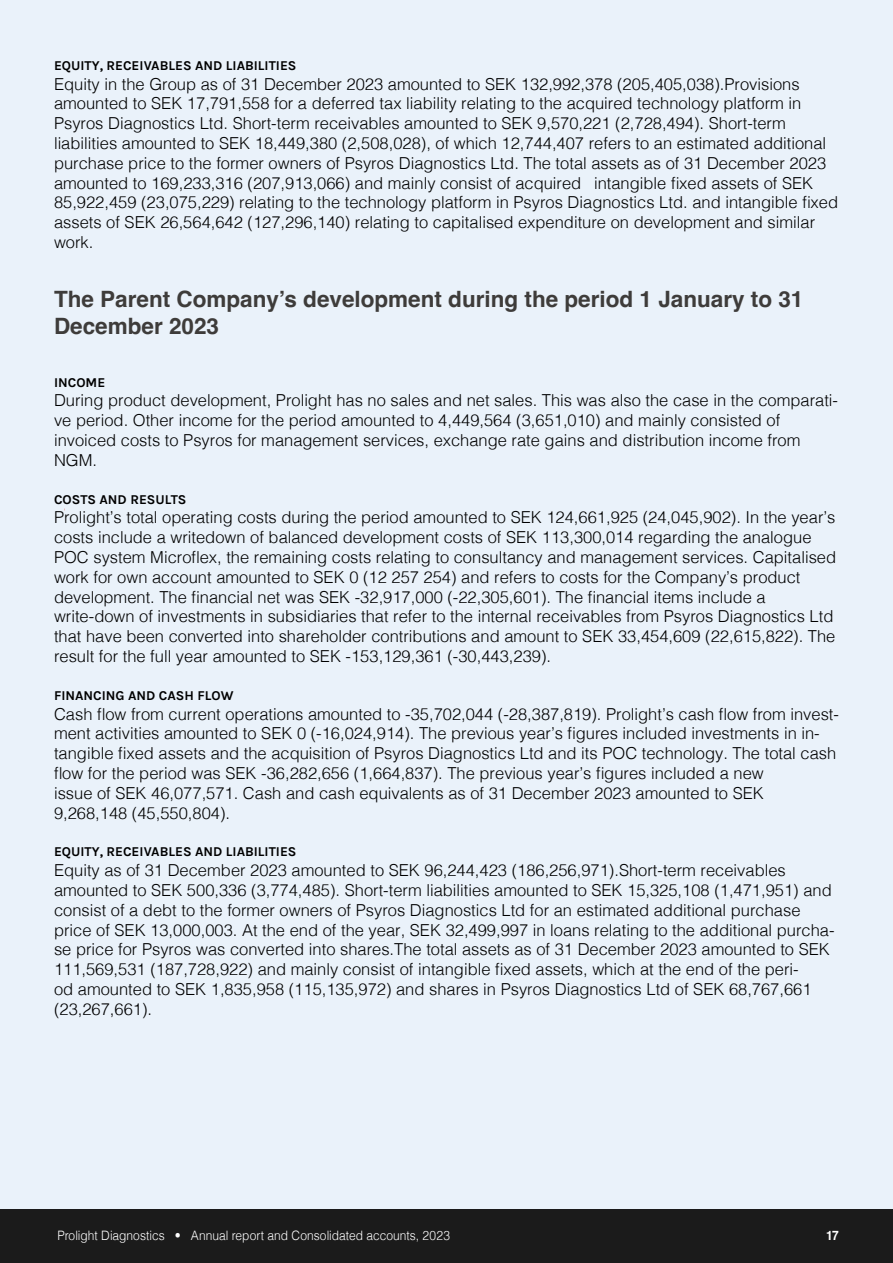
<style>
.page{position:relative;width:893px;height:1263px;background:#fff}
.page>*{position:absolute;margin:0;border:0;box-sizing:border-box;transform-origin:0 0}
.t1{font:700 22.5px/27px "Helvetica";color:#3e3c3a}
.t2{font:300 16.5px/19.8px "Helvetica";color:#000}
.t3{font:700 13.5px "Karla";color:#000}
.t4{font:300 12.9px "Helvetica";color:#fff;scale:.93 1}
.t5{font:700 12.9px "Helvetica";color:#fff;scale:.93 1}
</style>
<div class="page">
<div style="left:0;top:1209px;width:893px;height:54px;background:#1b1b1b"></div>
<div style="left:0;top:0;width:893px;height:1209px;background:#eaf2fa"></div>
<p class="t3" style="left:54px;top:57px;width:244px">EQUITY, RECEIVABLES AND LIABILITIES</p>
<p class="t2" style="left:54px;top:73px;width:786px">Equity in the Group as of 31 December 2023 amounted to SEK 132,992,378 (205,405,038).Provisions amounted to SEK 17,791,558 for a deferred tax liability relating to the acquired technology platform in Psyros Diagnostics Ltd. Short-term receivables amounted to SEK 9,570,221 (2,728,494). Short-term liabilities amounted to SEK 18,449,380 (2,508,028), of which 12,744,407 refers to an estimated additional purchase price to the former owners of Psyros Diagnostics Ltd. The total assets as of 31 December 2023 amounted to 169,233,316 (207,913,066) and mainly consist of acquired intangible fixed assets of SEK 85,922,459 (23,075,229) relating to the technology platform in Psyros Diagnostics Ltd. and intangible fixed assets of SEK 26,564,642 (127,296,140) relating to capitalised expenditure on development and similar work.</p>
<h1 class="t1" style="left:54px;top:286px;width:751px">The Parent Company’s development during the period 1 January to 31<br>December 2023</h1>
<p class="t3" style="left:54px;top:373px;width:53px">INCOME</p>
<p class="t2" style="left:54px;top:389px;width:786px">During product development, Prolight has no sales and net sales. This was also the case in the comparati&shy;ve period. Other income for the period amounted to 4,449,564 (3,651,010) and mainly consisted of invoiced costs to Psyros for management services, exchange rate gains and distribution income from NGM.</p>
<p class="t3" style="left:54px;top:490px;width:134px">COSTS AND RESULTS</p>
<p class="t2" style="left:54px;top:506px;width:784px">Prolight’s total operating costs during the period amounted to SEK 124,661,925 (24,045,902). In the year’s costs include a writedown of balanced development costs of SEK 113,300,014 regarding the analogue POC system Microflex, the remaining costs relating to consultancy and management services. Capitalised work for own account amounted to SEK 0 (12 257 254) and refers to costs for the Company’s product development. The financial net was SEK -32,917,000 (-22,305,601). The financial items include a write-down of investments in subsidiaries that refer to the internal receivables from Psyros Diagnostics Ltd that have been converted into shareholder contributions and amount to SEK 33,454,609 (22,615,822). The result for the full year amounted to SEK -153,129,361 (-30,443,239).</p>
<p class="t3" style="left:54px;top:687px;width:181px">FINANCING AND CASH FLOW</p>
<p class="t2" style="left:54px;top:703px;width:786px">Cash flow from current operations amounted to -35,702,044 (-28,387,819). Prolight’s cash flow from invest&shy;ment activities amounted to SEK 0 (-16,024,914). The previous year’s figures included investments in in&shy;tangible fixed assets and the acquisition of Psyros Diagnostics Ltd and its POC technology. The total cash flow for the period was SEK -36,282,656 (1,664,837). The previous year’s figures included a new<br>issue of SEK 46,077,571. Cash and cash equivalents as of 31 December 2023 amounted to SEK 9,268,148 (45,550,804).</p>
<p class="t3" style="left:54px;top:843px;width:244px">EQUITY, RECEIVABLES AND LIABILITIES</p>
<p class="t2" style="left:54px;top:859px;width:782px">Equity as of 31 December 2023 amounted to SEK 96,244,423 (186,256,971).Short-term receivables amounted to SEK 500,336 (3,774,485). Short-term liabilities amounted to SEK 15,325,108 (1,471,951) and consist of a debt to the former owners of Psyros Diagnostics Ltd for an estimated additional purchase price of SEK 13,000,003. At the end of the year, SEK 32,499,997 in loans relating to the additional purcha&shy;se price for Psyros was converted into shares.The total assets as of 31 December 2023 amounted to SEK 111,569,531 (187,728,922) and mainly consist of intangible fixed assets, which at the end of the peri-<br>od amounted to SEK 1,835,958 (115,135,972) and shares in Psyros Diagnostics Ltd of SEK 68,767,661 (23,267,661).</p>
<p class="t4" style="left:57px;top:1225px;width:424px">Prolight Diagnostics • Annual report and Consolidated accounts, 2023</p>
<p class="t5" style="left:826px;top:1225px;width:15px">17</p>
</div>
